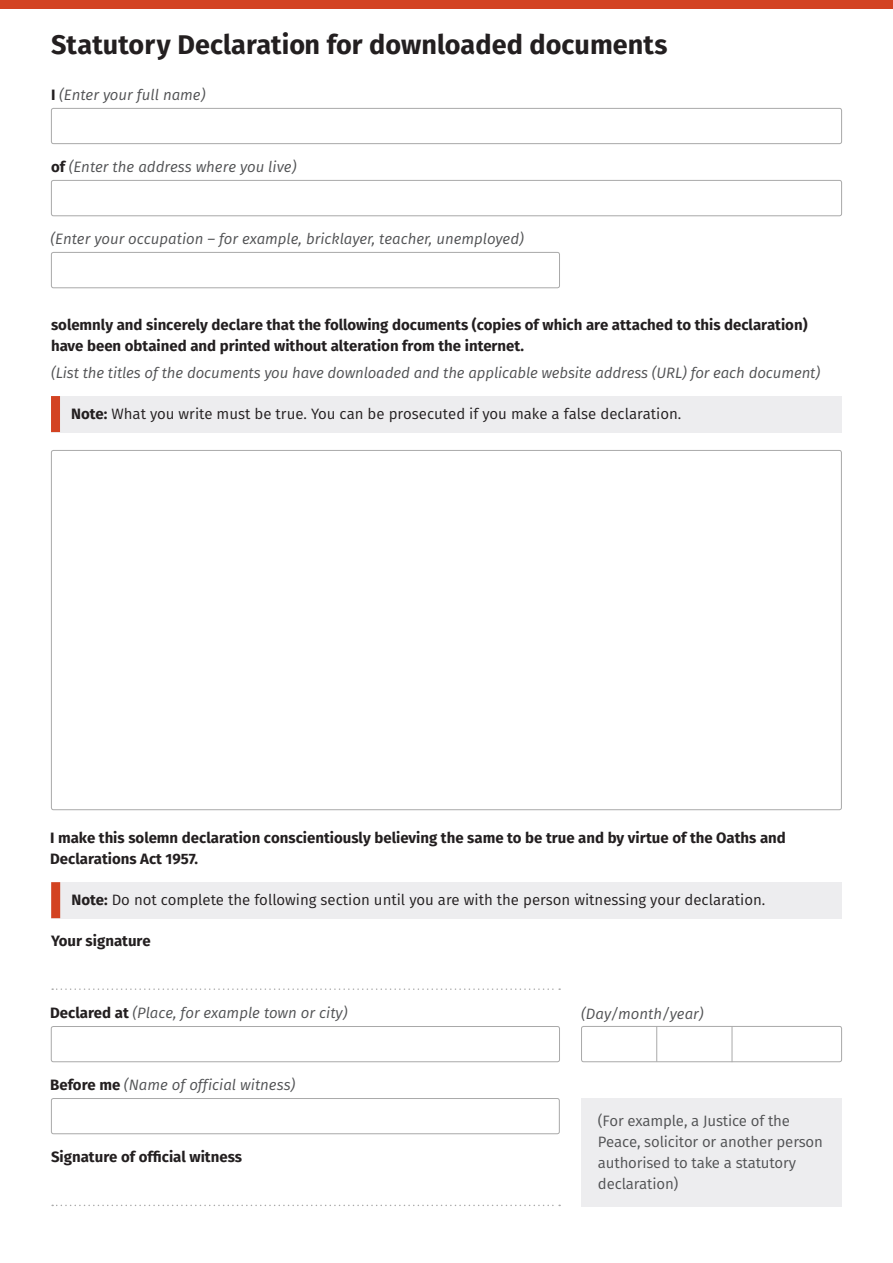
<style>
.page{position:relative;width:893px;height:1263px;background:#fff}
.page>*{position:absolute;margin:0;border:0;box-sizing:border-box;transform-origin:0 0}
.t1{font:700 27px "Fira Sans";color:#231f20}
.Label{font:700 15px/21px "Fira Sans";color:#231f20}
.Label-2{font:italic 15px "Fira Sans";letter-spacing:-.01em;color:#515254}
.t2{font:15px "Fira Sans";color:#231f20}
.t3{font:15px/21px "Fira Sans";letter-spacing:-.01em;color:#515254}
.s1{font-weight:700;font-style:normal;color:#231f20}
.s2{font-weight:700}
.s3{font-size:14.7px}
</style>
<div class="page">
<div style="left:51px;top:396px;width:791px;height:36px;background:#ededef"></div>
<div style="left:51px;top:396px;width:9px;height:36px;background:#d34322"></div>
<div style="left:51px;top:108px;width:791px;height:36px;border:1px solid #a9a9a9;border-radius:2px"></div>
<div style="left:0;top:0;width:893px;height:9px;background:#d34322"></div>
<hr style="left:732px;top:1026px;width:1px;height:36px;background:#a9a9a9">
<div style="left:581px;top:1098px;width:261px;height:108px;background:#ededef"></div>
<div style="left:51px;top:882px;width:791px;height:36px;background:#ededef"></div>
<div style="left:51px;top:882px;width:9px;height:36px;background:#d34322"></div>
<svg style="left:52px;top:988px;width:508px;height:2px"></svg>
<svg style="left:52px;top:1205px;width:508px;height:1px"></svg>
<div style="left:51px;top:180px;width:791px;height:36px;border:1px solid #a9a9a9;border-radius:2px"></div>
<div style="left:51px;top:252px;width:509px;height:36px;border:1px solid #a9a9a9;border-radius:2px"></div>
<div style="left:51px;top:1098px;width:509px;height:36px;border:1px solid #a9a9a9;border-radius:2px"></div>
<hr style="left:656px;top:1026px;width:1px;height:36px;background:#a9a9a9">
<div style="left:51px;top:1026px;width:509px;height:36px;border:1px solid #a9a9a9;border-radius:2px"></div>
<div style="left:581px;top:1026px;width:261px;height:36px;border:1px solid #a9a9a9;border-radius:2px"></div>
<h1 class="t1" style="left:51px;top:22px;width:618px">Statutory Declaration for downloaded documents</h1>
<p class="Label-2" style="left:51px;top:84px;width:156px"><span class="s1">I</span> (Enter your full name)</p>
<p class="Label-2" style="left:51px;top:156px;width:247px"><span class="s1">of</span> (Enter the address where you live)</p>
<p class="Label-2" style="left:50px;top:228px;width:475px">(Enter your occupation – for example, bricklayer, teacher, unemployed)</p>
<p class="Label" style="left:51px;top:313px;width:758px">solemnly and sincerely declare that the following documents (copies of which are attached to this declaration) have been obtained and printed without alteration from the internet.</p>
<p class="Label-2" style="left:51px;top:362px;width:771px">(List the titles of the documents you have downloaded and the applicable website address (URL) for each document)</p>
<p class="t2" style="left:71px;top:402px;width:612px"><span class="s2">Note:</span> What you write must be true. You can be prosecuted if you make a false declaration.</p>
<p class="Label" style="left:50px;top:826px;width:737px">I make this solemn declaration conscientiously believing the same to be true and by virtue of the Oaths and<br>Declarations Act <span class="s3">1</span>957.</p>
<p class="t2" style="left:71px;top:888px;width:695px"><span class="s2">Note:</span> Do not complete the following section until you are with the person witnessing your declaration.</p>
<p class="Label" style="left:51px;top:930px;width:101px">Your signature</p>
<p class="Label-2" style="left:50px;top:1002px;width:299px"><span class="s1">Declared at</span> (Place, for example town or city)</p>
<p class="Label-2" style="left:581px;top:1002px;width:124px">(Day/month/year)</p>
<p class="Label-2" style="left:50px;top:1074px;width:247px"><span class="s1">Before me</span> (Name of official witness)</p>
<p class="Label" style="left:51px;top:1145px;width:193px">Signature of official witness</p>
<p class="t3" style="left:598px;top:1110px;width:227px">(For example, a Justice of the<br>Peace, solicitor or another person authorised to take a statutory declaration)</p>
</div>
